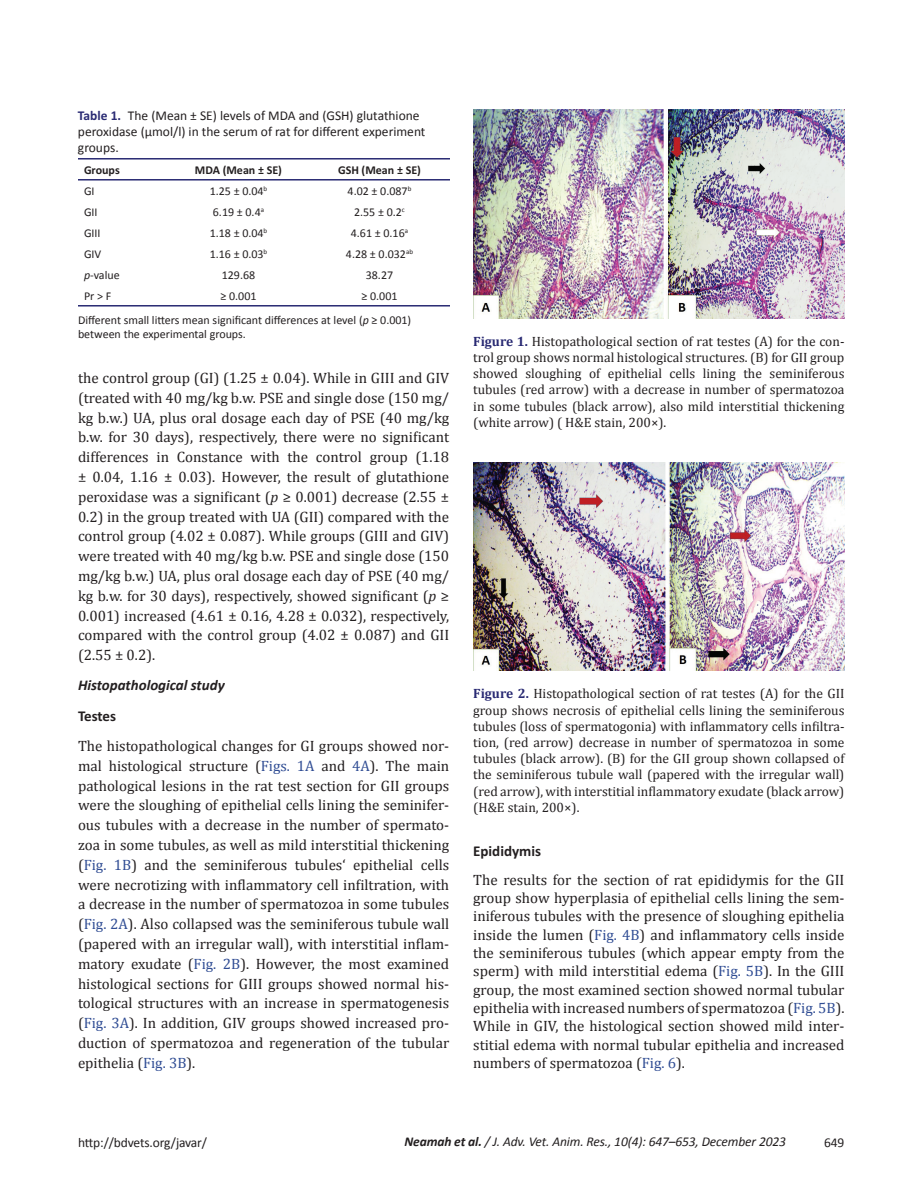
<style>
.page{position:relative;width:918px;height:1188px;background:#fff}
.page>*{position:absolute;margin:0;border:0;box-sizing:border-box;transform-origin:0 0}
.t1{font:15px/19.8px "Cambria";color:#231f20;text-align:justify}
.t2{font:italic 700 15px "Calibri";color:#231f20}
.t3{font:700 15px "Calibri";color:#231f20}
.t4{font:13.5px/16.2px "Cambria";color:#231f20;text-align:justify}
.t5{font:13.5px/16.2px "Calibri";color:#231f20}
.t6{font:italic 13.5px "Calibri";letter-spacing:-.01em;color:#231f20}
.t7{font:12px/24.2px "Calibri";color:#231f20}
.t8{font:700 12px "Calibri";color:#231f20}
.s1{font-weight:700;color:#292a73}
.s2{font-style:italic}
.s3{color:#304d94}
.s4{font-weight:700}
</style>
<div class="page">
<img style="left:473px;top:110px;width:372px;height:208px">
<hr style="left:78px;top:158px;width:90px;height:2px;background:#292a73">
<hr style="left:78px;top:179px;width:90px;height:2px;background:#292a73">
<hr style="left:168px;top:158px;width:141px;height:2px;background:#292a73">
<hr style="left:168px;top:179px;width:141px;height:2px;background:#292a73">
<hr style="left:309px;top:158px;width:141px;height:2px;background:#292a73">
<hr style="left:309px;top:179px;width:141px;height:2px;background:#292a73">
<hr style="left:78px;top:305px;width:90px;height:2px;background:#292a73">
<hr style="left:168px;top:305px;width:141px;height:2px;background:#292a73">
<hr style="left:309px;top:305px;width:141px;height:2px;background:#292a73">
<img style="left:473px;top:462px;width:372px;height:209px">
<p class="t5" style="left:78px;top:107px;width:349px"><span class="s1">Table 1.</span> The (Mean ± SE) levels of MDA and (GSH) glutathione peroxidase (µmol/l) in the serum of rat for different experiment groups.</p>
<p class="t8" style="left:84px;top:162px;width:37px">Groups</p>
<p class="t8" style="left:195px;top:162px;width:89px">MDA (Mean ± SE)</p>
<p class="t8" style="left:338px;top:162px;width:84px">GSH (Mean ± SE)</p>
<p class="t7" style="left:84px;top:179px;width:12px">GI</p>
<p class="t7" style="left:210px;top:179px;width:59px">1.25 ± 0.04<sup>b</sup></p>
<p class="t7" style="left:348px;top:179px;width:65px">4.02 ± 0.087<sup>b</sup></p>
<p class="t7" style="left:84px;top:200px;width:15px">GII</p>
<p class="t7" style="left:213px;top:200px;width:53px">6.19 ± 0.4<sup>a</sup></p>
<p class="t7" style="left:354px;top:200px;width:52px">2.55 ± 0.2<sup>c</sup></p>
<p class="t7" style="left:84px;top:221px;width:18px">GIII</p>
<p class="t7" style="left:210px;top:221px;width:59px">1.18 ± 0.04<sup>b</sup></p>
<p class="t7" style="left:351px;top:221px;width:59px">4.61 ± 0.16<sup>a</sup></p>
<p class="t7" style="left:84px;top:242px;width:19px">GIV</p>
<p class="t7" style="left:210px;top:242px;width:59px">1.16 ± 0.03<sup>b</sup></p>
<p class="t7" style="left:346px;top:242px;width:69px">4.28 ± 0.032<sup>ab</sup></p>
<p class="t7" style="left:84px;top:263px;width:37px"><span class="s2">p</span>-value</p>
<p class="t7" style="left:222px;top:263px;width:35px">129.68</p>
<p class="t7" style="left:366px;top:263px;width:29px">38.27</p>
<p class="t7" style="left:84px;top:284px;width:29px">Pr&gt;F</p>
<p class="t7" style="left:220px;top:284px;width:38px">≥ 0.001</p>
<p class="t7" style="left:78px;top:284px;width:335px;text-indent:283px">≥ 0.001<br>Different small litters mean significant differences at level (<span class="s2">p</span> ≥ 0.001)</p>
<p class="t7" style="left:78px;top:322px;width:169px">between the experimental groups.</p>
<p class="t1" style="left:78px;top:368px;width:373px">the control group (GI) (1.25 ± 0.04). While in GIII and GIV (treated with 40 mg/kg b.w. PSE and single dose (150 mg/ kg b.w.) UA, plus oral dosage each day of PSE (40 mg/kg b.w. for 30 days), respectively, there were no significant differences in Constance with the control group (1.18 ± 0.04, 1.16 ± 0.03). However, the result of glutathione peroxidase was a significant (<span class="s2">p</span> ≥ 0.001) decrease (2.55 ± 0.2) in the group treated with UA (GII) compared with the control group (4.02 ± 0.087). While groups (GIII and GIV) were treated with 40 mg/kg b.w. PSE and single dose (150 mg/kg b.w.) UA, plus oral dosage each day of PSE (40 mg/ kg b.w. for 30 days), respectively, showed significant (<span class="s2">p</span> ≥ 0.001) increased (4.61 ± 0.16, 4.28 ± 0.032), respectively, compared with the control group (4.02 ± 0.087) and GII (2.55 ± 0.2).</p>
<p class="t2" style="left:78px;top:676px;width:148px">Histopathological study</p>
<p class="t3" style="left:78px;top:707px;width:40px">Testes</p>
<p class="t1" style="left:78px;top:736px;width:373px">The histopathological changes for GI groups showed nor&shy;mal histological structure (<span class="s3">Figs. 1A</span> and <span class="s3">4A</span>). The main pathological lesions in the rat test section for GII groups were the sloughing of epithelial cells lining the seminifer&shy;ous tubules with a decrease in the number of spermato&shy;zoa in some tubules, as well as mild interstitial thickening (<span class="s3">Fig. 1B</span>) and the seminiferous tubules‘ epithelial cells were necrotizing with inflammatory cell infiltration, with a decrease in the number of spermatozoa in some tubules (<span class="s3">Fig. 2A</span>). Also collapsed was the seminiferous tubule wall (papered with an irregular wall), with interstitial inflam&shy;matory exudate (<span class="s3">Fig. 2B</span>). However, the most examined histological sections for GIII groups showed normal his&shy;tological structures with an increase in spermatogenesis (<span class="s3">Fig. 3A</span>). In addition, GIV groups showed increased pro&shy;duction of spermatozoa and regeneration of the tubular epithelia (<span class="s3">Fig. 3B</span>).</p>
<p class="t4" style="left:473px;top:333px;width:373px"><span class="s1">Figure 1.</span> Histopathological section of rat testes (A) for the con&shy;trol group shows normal histological structures. (B) for GII group showed sloughing of epithelial cells lining the seminiferous tubules (red arrow) with a decrease in number of spermatozoa in some tubules (black arrow), also mild interstitial thickening (white arrow) ( H&amp;E stain, 200×).</p>
<p class="t4" style="left:473px;top:686px;width:373px"><span class="s1">Figure 2.</span> Histopathological section of rat testes (A) for the GII group shows necrosis of epithelial cells lining the seminiferous tubules (loss of spermatogonia) with inflammatory cells infiltra&shy;tion, (red arrow) decrease in number of spermatozoa in some tubules (black arrow). (B) for the GII group shown collapsed of the seminiferous tubule wall (papered with the irregular wall) (red arrow), with interstitial inflammatory exudate (black arrow) (H&amp;E stain, 200×).</p>
<p class="t3" style="left:473px;top:842px;width:69px">Epididymis</p>
<p class="t1" style="left:473px;top:870px;width:373px;line-height:18.3px">The results for the section of rat epididymis for the GII group show hyperplasia of epithelial cells lining the sem&shy;iniferous tubules with the presence of sloughing epithelia inside the lumen (<span class="s3">Fig. 4B</span>) and inflammatory cells inside the seminiferous tubules (which appear empty from the sperm) with mild interstitial edema (<span class="s3">Fig. 5B</span>). In the GIII group, the most examined section showed normal tubular epithelia with increased numbers of spermatozoa (<span class="s3">Fig. 5B</span>).<br>While in GIV, the histological section showed mild inter&shy;stitial edema with normal tubular epithelia and increased numbers of spermatozoa (<span class="s3">Fig. 6</span>).</p>
<p class="t5" style="left:78px;top:1134px;width:131px">http://bdvets.org/javar/</p>
<p class="t6" style="left:405px;top:1132px;width:383px"><span class="s4">Neamah et al.</span> / J. Adv. Vet. Anim. Res., 10(4): 647–653, December 2023</p>
<p class="t5" style="left:824px;top:1134px;width:22px">649</p>
</div>
